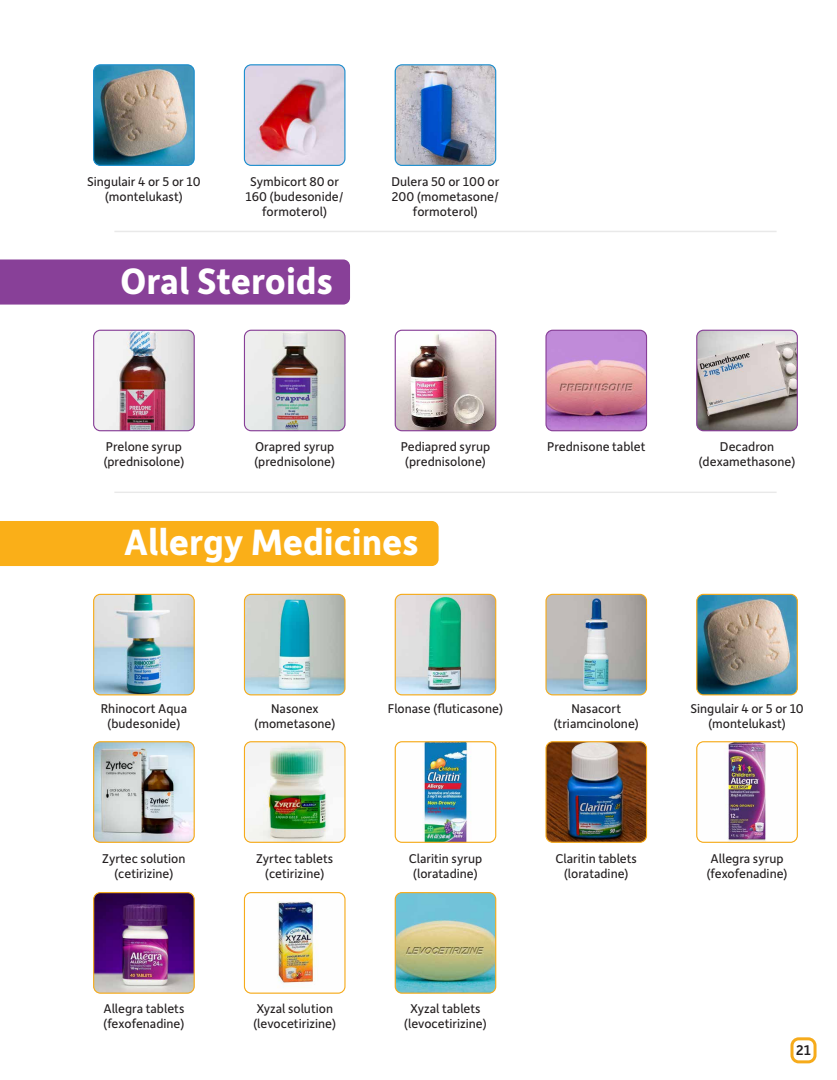
<style>
.page{position:relative;width:837px;height:1080px;background:#fff}
.page>*{position:absolute;margin:0;border:0;box-sizing:border-box;transform-origin:0 0}
.t1{font:700 39px "Depot New";color:#fff}
.t2{font:500 15px "Depot New";color:#231f20}
.t3{font:13.5px/15px "Depot New";color:#231f20;text-align:center}
</style>
<div class="page">
<div style="left:0;top:260px;width:350px;height:45px;background:#884098"></div>
<div style="left:0;top:521px;width:439px;height:45px;background:#faaf18"></div>
<hr style="left:114px;top:492px;width:663px;height:1px;background:#231f20">
<div style="left:790px;top:1037px;width:27px;height:26px;border:3px solid #f6ab1b;border-radius:7px"></div>
<img style="left:94px;top:66px;width:99px;height:99px">
<div style="left:93px;top:64px;width:102px;height:102px;border:1px solid #1c8ece;border-radius:7px"></div>
<img style="left:244px;top:65px;width:101px;height:100px">
<div style="left:244px;top:64px;width:101px;height:102px;border:1px solid #1c8ece;border-radius:7px"></div>
<img style="left:396px;top:65px;width:100px;height:100px">
<div style="left:395px;top:64px;width:101px;height:102px;border:1px solid #1c8ece;border-radius:7px"></div>
<hr style="left:114px;top:231px;width:663px;height:1px;background:#231f20">
<img style="left:94px;top:330px;width:100px;height:101px">
<div style="left:93px;top:330px;width:102px;height:101px;border:1px solid #884098;border-radius:7px"></div>
<img style="left:244px;top:330px;width:101px;height:101px">
<div style="left:244px;top:330px;width:102px;height:101px;border:1px solid #884098;border-radius:7px"></div>
<img style="left:395px;top:330px;width:101px;height:101px">
<div style="left:395px;top:330px;width:101px;height:101px;border:1px solid #884098;border-radius:7px"></div>
<img style="left:546px;top:330px;width:101px;height:101px">
<div style="left:545px;top:330px;width:102px;height:101px;border:1px solid #884098;border-radius:7px"></div>
<img style="left:697px;top:330px;width:100px;height:101px">
<div style="left:696px;top:330px;width:102px;height:101px;border:1px solid #884098;border-radius:7px"></div>
<img style="left:94px;top:594px;width:100px;height:101px">
<div style="left:93px;top:594px;width:102px;height:101px;border:1px solid #f6ab1b;border-radius:7px"></div>
<img style="left:94px;top:743px;width:99px;height:99px">
<div style="left:93px;top:741px;width:102px;height:102px;border:1px solid #f6ab1b;border-radius:7px"></div>
<img style="left:94px;top:893px;width:99px;height:99px">
<div style="left:93px;top:892px;width:102px;height:102px;border:1px solid #f6ab1b;border-radius:7px"></div>
<img style="left:244px;top:594px;width:101px;height:101px">
<div style="left:244px;top:594px;width:102px;height:101px;border:1px solid #f6ab1b;border-radius:7px"></div>
<img style="left:245px;top:742px;width:99px;height:100px">
<div style="left:244px;top:741px;width:102px;height:102px;border:1px solid #f6ab1b;border-radius:7px"></div>
<img style="left:244px;top:893px;width:100px;height:100px">
<div style="left:244px;top:892px;width:102px;height:102px;border:1px solid #f6ab1b;border-radius:7px"></div>
<img style="left:395px;top:594px;width:101px;height:101px">
<div style="left:395px;top:594px;width:101px;height:101px;border:1px solid #f6ab1b;border-radius:7px"></div>
<img style="left:395px;top:742px;width:101px;height:100px">
<div style="left:395px;top:741px;width:101px;height:102px;border:1px solid #f6ab1b;border-radius:7px"></div>
<img style="left:395px;top:893px;width:101px;height:100px">
<div style="left:395px;top:892px;width:101px;height:102px;border:1px solid #f6ab1b;border-radius:7px"></div>
<img style="left:546px;top:594px;width:101px;height:101px">
<div style="left:545px;top:594px;width:102px;height:101px;border:1px solid #f6ab1b;border-radius:7px"></div>
<img style="left:547px;top:742px;width:99px;height:100px">
<div style="left:545px;top:741px;width:102px;height:102px;border:1px solid #f6ab1b;border-radius:7px"></div>
<img style="left:697px;top:594px;width:100px;height:101px">
<div style="left:696px;top:594px;width:102px;height:101px;border:1px solid #f6ab1b;border-radius:7px"></div>
<img style="left:698px;top:743px;width:99px;height:99px">
<div style="left:696px;top:741px;width:102px;height:102px;border:1px solid #f6ab1b;border-radius:7px"></div>
<p class="t3" style="left:87px;top:173px;width:115px">Singulair 4 or 5 or 10 (montelukast)</p>
<p class="t3" style="left:246px;top:173px;width:100px">Symbicort 80 or<br>160 (budesonide/ formoterol)</p>
<p class="t1" style="left:120px;top:255px;width:215px">Oral Steroids</p>
<p class="t3" style="left:392px;top:173px;width:109px">Dulera 50 or 100 or<br>200 (mometasone/ formoterol)</p>
<p class="t3" style="left:103px;top:439px;width:83px;text-align:left">Prelone syrup (prednisolone)</p>
<p class="t3" style="left:254px;top:439px;width:83px;text-align:left">Orapred syrup (prednisolone)</p>
<p class="t3" style="left:401px;top:439px;width:91px">Pediapred syrup</p>
<p class="t3" style="left:547px;top:439px;width:100px">Prednisone tablet</p>
<p class="t3" style="left:405px;top:454px;width:83px">(prednisolone)</p>
<p class="t3" style="left:698px;top:439px;width:99px">Decadron (dexamethasone)</p>
<p class="t1" style="left:124px;top:517px;width:297px">Allergy Medicines</p>
<p class="t3" style="left:101px;top:700px;width:88px">Rhinocort Aqua (budesonide)</p>
<p class="t3" style="left:254px;top:700px;width:83px">Nasonex (mometasone)</p>
<p class="t3" style="left:388px;top:700px;width:117px">Flonase (fluticasone)</p>
<p class="t3" style="left:553px;top:700px;width:87px">Nasacort (triamcinolone)</p>
<p class="t3" style="left:691px;top:700px;width:115px">Singulair 4 or 5 or 10 (montelukast)</p>
<p class="t3" style="left:102px;top:850px;width:85px">Zyrtec solution (cetirizine)</p>
<p class="t3" style="left:103px;top:1001px;width:83px;text-align:left">Allegra tablets (fexofenadine)</p>
<p class="t3" style="left:256px;top:850px;width:78px">Zyrtec tablets (cetirizine)</p>
<p class="t3" style="left:253px;top:1001px;width:85px;text-align:left">Xyzal solution (levocetirizine)</p>
<p class="t3" style="left:409px;top:850px;width:75px">Claritin syrup (loratadine)</p>
<p class="t3" style="left:404px;top:1001px;width:85px">Xyzal tablets (levocetirizine)</p>
<p class="t3" style="left:556px;top:850px;width:83px">Claritin tablets (loratadine)</p>
<p class="t3" style="left:706px;top:850px;width:83px">Allegra syrup (fexofenadine)</p>
<p class="t2" style="left:796px;top:1041px;width:16px">21</p>
</div>
